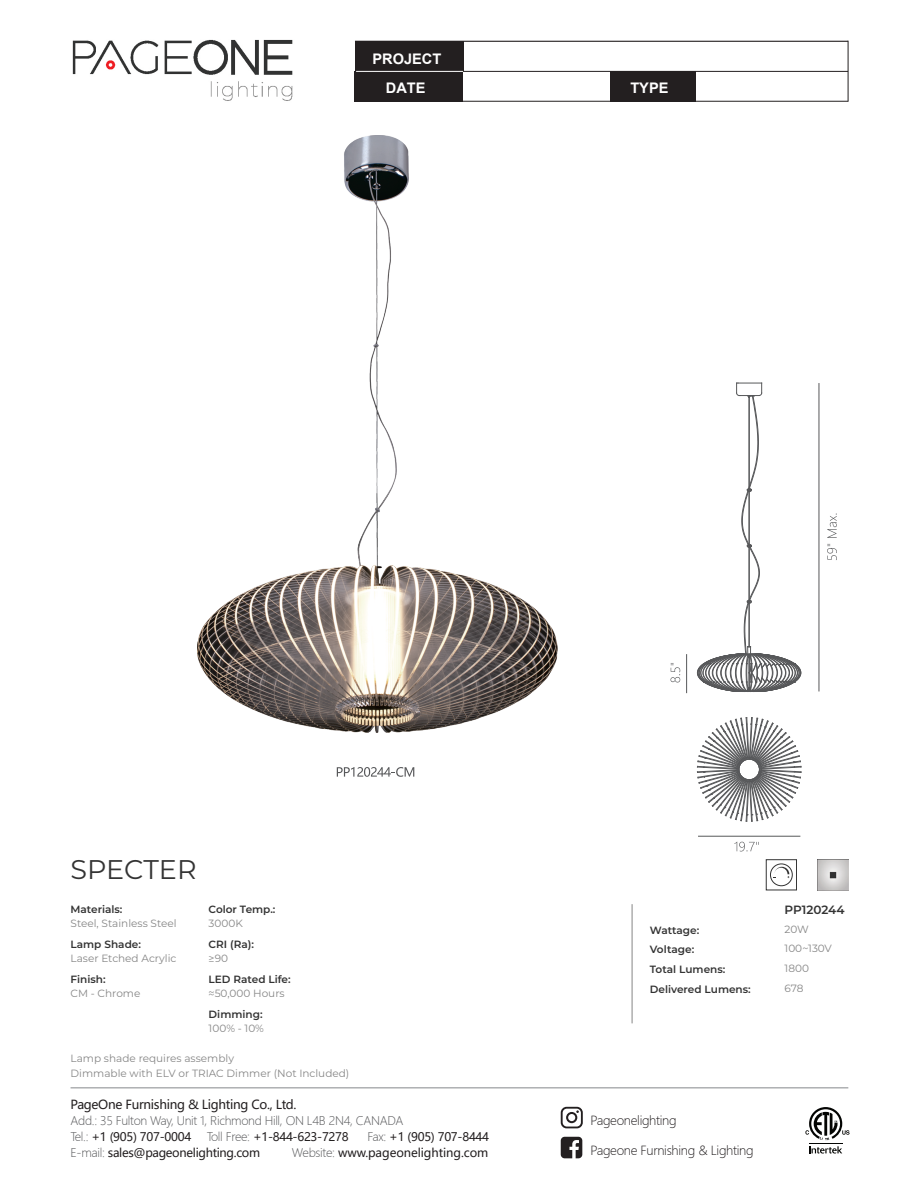
<style>
.page{position:relative;width:919px;height:1187px;background:#fff}
.page>*{position:absolute;margin:0;border:0;box-sizing:border-box;transform-origin:0 0}
.t1{font:27px "Montserrat";color:#333}
.t2{font:700 14.55px/29.8px "Arial";color:#fff;text-align:center}
.t3{font:300 12.45px "Microsoft Ya Hei";letter-spacing:-.025em;color:#231f20}
.t4{font:12.45px "Microsoft Ya Hei";letter-spacing:-.025em;color:#231f20}
.t5{font:600 12px "Montserrat";letter-spacing:-.005em;color:#333}
.t6{font:11.7px "Microsoft Ya Hei";letter-spacing:-.025em;color:#231f20}
.t7{font:300 11.7px/16px "Microsoft Ya Hei";letter-spacing:-.025em;color:#57585a}
.t8{font:11.7px "Microsoft Ya Hei";letter-spacing:-.005em;color:#231f20}
.t9{font:10.5px/19.8px "Montserrat";color:#868686}
.t10{font:600 10.5px/19.8px "Montserrat";color:#333}
.s1{font-weight:400;color:#231f20}
.s2{font-weight:300;color:#57585a}
</style>
<div class="page">
<svg style="left:809px;top:1146px;width:33px;height:7px"></svg>
<hr style="left:809px;top:1142px;width:33px;height:1px;background:#040503">
<svg style="left:805px;top:1107px;width:44px;height:33px"></svg>
<hr style="left:71px;top:1087px;width:777px;height:1px;background:#939598">
<hr style="left:355px;top:71px;width:493px;height:1px;background:#231f20">
<div style="left:355px;top:41px;width:108px;height:30px;background:#231f20"></div>
<div style="left:355px;top:71px;width:108px;height:30px;background:#231f20"></div>
<div style="left:610px;top:71px;width:85px;height:30px;background:#231f20"></div>
<hr style="left:356px;top:71px;width:107px;height:1px;background:#fff">
<hr style="left:355px;top:41px;width:493px;height:1px;background:#231f20">
<hr style="left:355px;top:101px;width:493px;height:1px;background:#231f20">
<hr style="left:847px;top:41px;width:1px;height:60px;background:#231f20">
<svg style="left:560px;top:1136px;width:22px;height:22px"></svg>
<svg style="left:560px;top:1106px;width:22px;height:22px"></svg>
<svg style="left:337px;top:767px;width:77px;height:9px"></svg>
<img style="left:198px;top:136px;width:360px;height:596px">
<hr style="left:686px;top:654px;width:1px;height:39px;background:#57585a">
<svg style="left:827px;top:544px;width:9px;height:16px"></svg>
<svg style="left:827px;top:513px;width:9px;height:25px"></svg>
<hr style="left:818px;top:383px;width:1px;height:308px;background:#57585a">
<svg style="left:670px;top:663px;width:10px;height:19px"></svg>
<svg style="left:734px;top:841px;width:25px;height:10px"></svg>
<hr style="left:698px;top:835px;width:102px;height:1px;background:#57585a">
<svg style="left:696px;top:717px;width:105px;height:104px"></svg>
<svg style="left:696px;top:383px;width:105px;height:309px"></svg>
<img style="left:72px;top:39px;width:221px;height:62px">
<img style="left:817px;top:859px;width:31px;height:31px">
<svg style="left:773px;top:866px;width:16px;height:12px"></svg>
<div style="left:770px;top:863px;width:22px;height:23px;border:1px solid #333;border-radius:50%"></div>
<div style="left:765px;top:859px;width:31px;height:31px;border:1px solid #333"></div>
<hr style="left:631px;top:904px;width:1px;height:119px;background:#868686">
<h2 class="t2" style="left:372px;top:44px;width:70px">PROJECT<br>DATE</h2>
<h2 class="t2" style="left:630px;top:74px;width:40px">TYPE</h2>
<h1 class="t1" style="left:70px;top:851px;width:127px">SPECTER</h1>
<p class="t10" style="left:70px;top:899px;width:53px">Materials:</p>
<p class="t9" style="left:70px;top:913px;width:108px">Steel, Stainless Steel</p>
<p class="t10" style="left:70px;top:934px;width:72px">Lamp Shade:</p>
<p class="t9" style="left:70px;top:948px;width:107px">Laser Etched Acrylic</p>
<p class="t10" style="left:70px;top:969px;width:37px">Finish:</p>
<p class="t9" style="left:70px;top:983px;width:71px">CM - Chrome</p>
<p class="t10" style="left:209px;top:899px;width:68px">Color Temp.:</p>
<p class="t9" style="left:209px;top:913px;width:36px">3000K</p>
<p class="t10" style="left:209px;top:934px;width:47px">CRI (Ra):</p>
<p class="t9" style="left:209px;top:948px;width:21px">≥90</p>
<p class="t10" style="left:209px;top:969px;width:84px">LED Rated Life:</p>
<p class="t9" style="left:209px;top:983px;width:78px">≈50,000 Hours</p>
<p class="t10" style="left:209px;top:1004px;width:55px">Dimming:</p>
<p class="t9" style="left:209px;top:1018px;width:57px">100% - 10%</p>
<p class="t9" style="left:70px;top:1049px;width:280px;line-height:15.1px">Lamp shade requires assembly<br>Dimmable with ELV or TRIAC Dimmer (Not Included)</p>
<p class="t5" style="left:784px;top:900px;width:61px">PP120244</p>
<p class="t10" style="left:650px;top:919px;width:102px">Wattage:<br>Voltage:<br>Total Lumens:<br>Delivered Lumens:</p>
<p class="t9" style="left:784px;top:918px;width:49px">20W<br>100~130V<br>1800<br>678</p>
<p class="t4" style="left:71px;top:1095px;width:227px">PageOne Furnishing &amp; Lighting Co., Ltd.</p>
<p class="t7" style="left:71px;top:1112px;width:334px">Add.: 35 Fulton Way, Unit 1, Richmond Hill, ON L4B 2N4, CANADA<br>Tel.: <span class="s1">+1 (905) 707-0004</span></p>
<p class="t3" style="left:590px;top:1112px;width:88px">Pageonelighting</p>
<p class="t6" style="left:207px;top:1128px;width:143px"><span class="s2">Toll Free:</span> +1-844-623-7278</p>
<p class="t6" style="left:367px;top:1128px;width:123px"><span class="s2">Fax:</span> +1 (905) 707-8444</p>
<p class="t6" style="left:71px;top:1144px;width:191px"><span class="s2">E-mail:</span> sales@pageonelighting.com</p>
<p class="t8" style="left:292px;top:1144px;width:198px"><span class="s2">Website:</span> www.pageonelighting.com</p>
<p class="t3" style="left:590px;top:1142px;width:165px">Pageone Furnishing &amp; Lighting</p>
</div>
